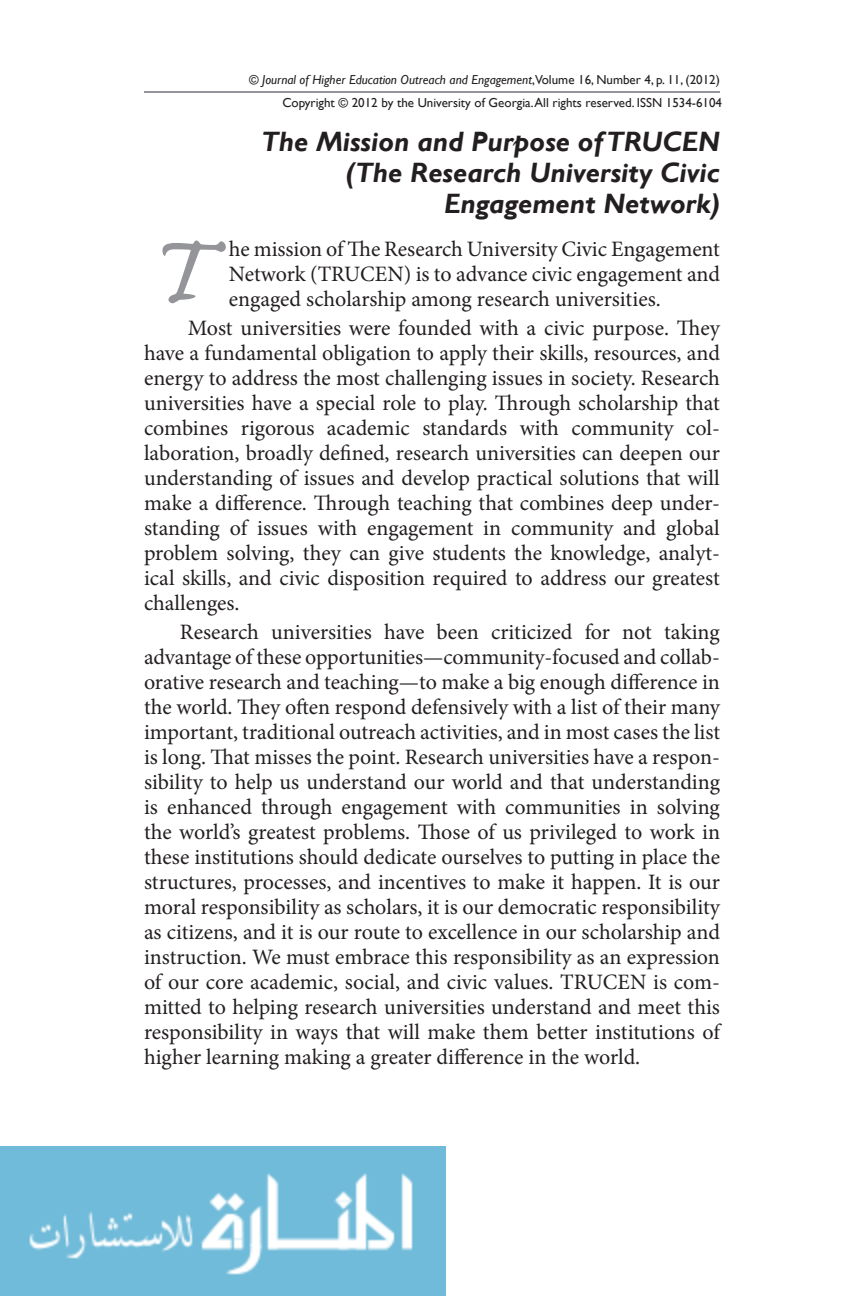
<style>
.page{position:relative;width:864px;height:1296px;background:#fff}
.page>*{position:absolute;margin:0;border:0;box-sizing:border-box;transform-origin:0 0}
.JHEOE_Introduction{font:128.2px "Caflisch Script Web Pro";color:#939598}
.JHEOE_Headline{font:italic 700 28px/31px "Gill Sans";color:#231f20;text-align:right}
.JHEOE_Normal{font:22px/25px "Minion Pro";letter-spacing:-.01em;color:#231f20;text-align:justify}
.JHEOE_Introduction-2{font:22px/25px "Minion Pro";color:#231f20;text-align:justify}
.t1{font:italic 13px "Gill Sans";color:#231f20}
.t2{font:13px "Gill Sans";color:#231f20}
.s1{font-style:normal}
</style>
<div class="page">
<img style="left:0;top:1146px;width:446px;height:150px">
<hr style="left:144px;top:91px;width:576px;height:2px;background:#939598">
<p class="t1" style="left:249px;top:72px;width:473px"><span class="s1">©</span> Journal of Higher Education Outreach and Engagement<span class="s1">,Volume 16, Number 4, p. 11, (2012)</span></p>
<p class="t2" style="left:282px;top:95px;width:441px">Copyright © 2012 by the University of Georgia. All rights reserved. ISSN 1534-6104</p>
<p class="JHEOE_Headline" style="left:261px;top:127px;width:460px">The Mission and Purpose of TRUCEN (The Research University Civic<br>Engagement Network)</p>
<p class="JHEOE_Introduction" style="left:144px;top:202px;width:70px">T</p>
<p class="JHEOE_Introduction-2" style="left:229px;top:237px;width:493px">he mission of The Research University Civic Engagement Network (TRUCEN) is to advance civic engagement and engaged scholarship among research universities.</p>
<p class="JHEOE_Normal" style="left:144px;top:316px;width:578px;text-indent:44px">Most universities were founded with a civic purpose. They have a fundamental obligation to apply their skills, resources, and energy to address the most challenging issues in society. Research universities have a special role to play. Through scholarship that combines rigorous academic standards with community col&shy;laboration, broadly defined, research universities can deepen our understanding of issues and develop practical solutions that will make a difference. Through teaching that combines deep under&shy;standing of issues with engagement in community and global problem solving, they can give students the knowledge, analyt&shy;ical skills, and civic disposition required to address our greatest challenges.</p>
<p class="JHEOE_Normal" style="left:144px;top:620px;width:578px;text-indent:36px">Research universities have been criticized for not taking advantage of these opportunities—community-focused and collab&shy;orative research and teaching—to make a big enough difference in the world. They often respond defensively with a list of their many important, traditional outreach activities, and in most cases the list is long. That misses the point. Research universities have a respon&shy;sibility to help us understand our world and that understanding is enhanced through engagement with communities in solving the world’s greatest problems. Those of us privileged to work in these institutions should dedicate ourselves to putting in place the structures, processes, and incentives to make it happen. It is our moral responsibility as scholars, it is our democratic responsibility as citizens, and it is our route to excellence in our scholarship and instruction. We must embrace this responsibility as an expression of our core academic, social, and civic values. TRUCEN is com&shy;mitted to helping research universities understand and meet this responsibility in ways that will make them better institutions of higher learning making a greater difference in the world.</p>
</div>
